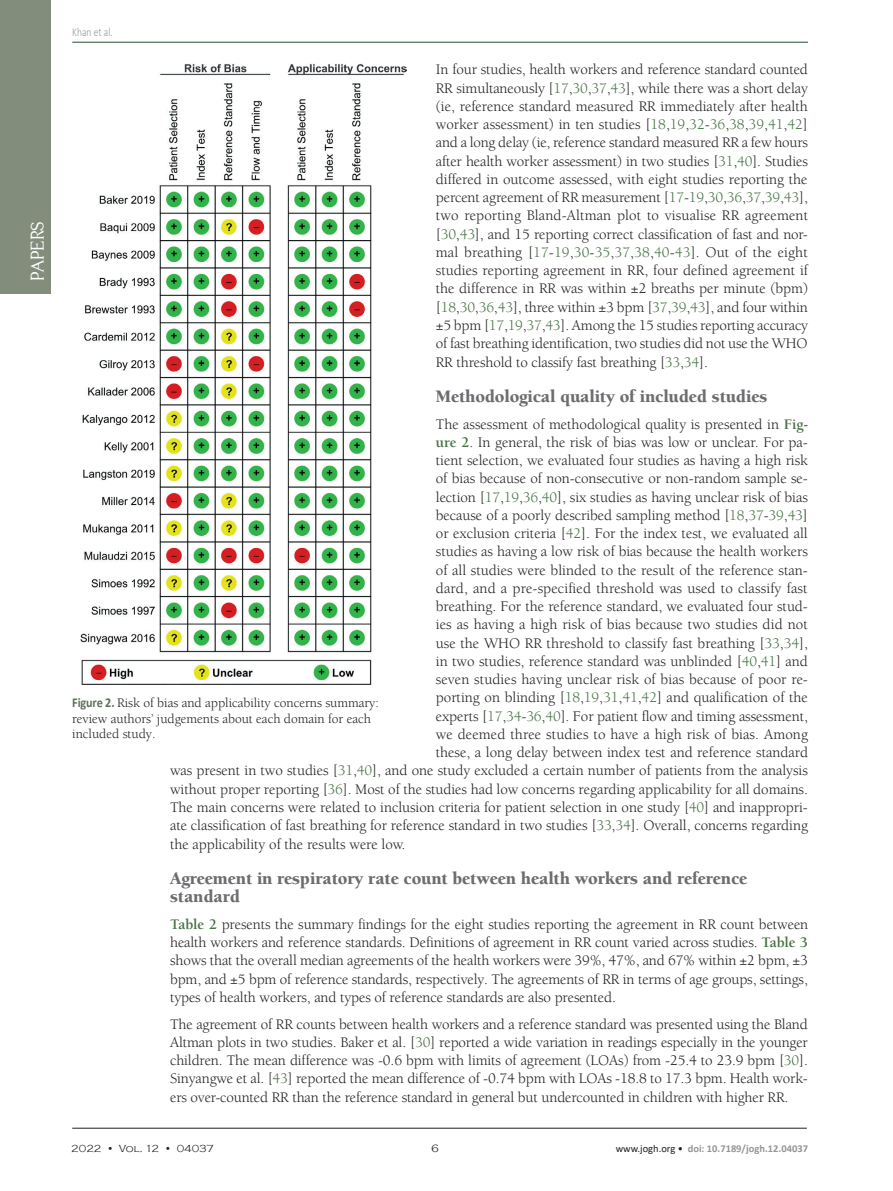
<style>
.page{position:relative;width:893px;height:1191px;background:#fff}
.page>*{position:absolute;margin:0;border:0;box-sizing:border-box;transform-origin:0 0}
.Podnaslovi_PAPERS_2{font:900 18px/18.3px "Berkeley Std";letter-spacing:-.01em;color:#6c6d70}
.t1{font:18px "Centabel";color:#fff}
.Tekst_Osnovni{font:15px/18.3px "Berkeley Std";letter-spacing:-.005em;color:#231f20;text-align:justify}
.potpisi_slike{font:13.5px/15.8px "Berkeley Std";letter-spacing:-.005em;color:#231f20}
.t2{font:300 12px "Calibri";color:#939598;scale:.8 1}
.t3{font:300 10.95px "Copperplate Gothic";color:#231f20}
.t4{font:700 10.5px "Calibri";color:#939598}
.t5{font:300 10.5px "Copperplate Gothic";color:#231f20}
.s1{color:#477045}
.s2{font-weight:700;color:#477045}
.s3{font-family:"Calibri";font-weight:700;color:#5f6f5b}
.s4{font-weight:400;color:#231f20}
</style>
<div class="page">
<hr style="left:72px;top:1128px;width:735px;height:1px;background:#231f20">
<hr style="left:72px;top:42px;width:736px;height:1px;background:#244d32">
<div style="left:0;top:0;width:51px;height:293px;background:#838d7c"></div>
<img style="left:81px;top:64px;width:325px;height:620px">
<p class="t1" style="left:27px;top:281px;width:61px;rotate:-90deg">PAPERS</p>
<p class="t2" style="left:72px;top:25px;width:52px">Khan et al.</p>
<p class="Tekst_Osnovni" style="left:436px;top:61px;width:374px">In four studies, health workers and reference standard counted RR simultaneously [<span class="s1">17</span>,<span class="s1">30</span>,<span class="s1">37</span>,<span class="s1">43</span>], while there was a short delay (ie, reference standard measured RR immediately after health worker assessment) in ten studies [<span class="s1">18</span>,<span class="s1">19</span>,<span class="s1">32</span>-<span class="s1">36</span>,<span class="s1">38</span>,<span class="s1">39</span>,<span class="s1">41</span>,<span class="s1">42</span>] and a long delay (ie, reference standard measured RR a few hours after health worker assessment) in two studies [<span class="s1">31</span>,<span class="s1">40</span>]. Studies differed in outcome assessed, with eight studies reporting the percent agreement of RR measurement [<span class="s1">17</span>-<span class="s1">19</span>,<span class="s1">30</span>,<span class="s1">36</span>,<span class="s1">37</span>,<span class="s1">39</span>,<span class="s1">43</span>], two reporting Bland-Altman plot to visualise RR agreement [<span class="s1">30</span>,<span class="s1">43</span>], and 15 reporting correct classification of fast and nor&shy;mal breathing [<span class="s1">17</span>-<span class="s1">19</span>,<span class="s1">30</span>-<span class="s1">35</span>,<span class="s1">37</span>,<span class="s1">38</span>,<span class="s1">40</span>-<span class="s1">43</span>]. Out of the eight studies reporting agreement in RR, four defined agreement if the difference in RR was within ±2 breaths per minute (bpm) [<span class="s1">18</span>,<span class="s1">30</span>,<span class="s1">36</span>,<span class="s1">43</span>], three within ±3 bpm [<span class="s1">37</span>,<span class="s1">39</span>,<span class="s1">43</span>], and four within ±5 bpm [<span class="s1">17</span>,<span class="s1">19</span>,<span class="s1">37</span>,<span class="s1">43</span>]. Among the 15 studies reporting accuracy of fast breathing identification, two studies did not use the WHO RR threshold to classify fast breathing [<span class="s1">33</span>,<span class="s1">34</span>].</p>
<p class="Podnaslovi_PAPERS_2" style="left:436px;top:387px;width:333px">Methodological quality of included studies</p>
<p class="Tekst_Osnovni" style="left:436px;top:415px;width:374px">The assessment of methodological quality is presented in <span class="s2">Fig-</span></p>
<p class="Tekst_Osnovni" style="left:436px;top:433px;width:374px"><span class="s2">ure 2</span>. In general, the risk of bias was low or unclear. For pa-</p>
<p class="Tekst_Osnovni" style="left:436px;top:451px;width:374px">tient selection, we evaluated four studies as having a high risk</p>
<p class="Tekst_Osnovni" style="left:436px;top:470px;width:374px">of bias because of non-consecutive or non-random sample se-</p>
<p class="Tekst_Osnovni" style="left:436px;top:488px;width:374px">lection [<span class="s1">17</span>,<span class="s1">19</span>,<span class="s1">36</span>,<span class="s1">40</span>], six studies as having unclear risk of bias</p>
<p class="Tekst_Osnovni" style="left:436px;top:506px;width:374px">because of a poorly described sampling method [<span class="s1">18</span>,<span class="s1">37</span>-<span class="s1">39</span>,<span class="s1">43</span>]</p>
<p class="Tekst_Osnovni" style="left:436px;top:524px;width:373px">or exclusion criteria [<span class="s1">42</span>]. For the index test, we evaluated all</p>
<p class="Tekst_Osnovni" style="left:436px;top:543px;width:374px">studies as having a low risk of bias because the health workers</p>
<p class="Tekst_Osnovni" style="left:436px;top:561px;width:374px">of all studies were blinded to the result of the reference stan-</p>
<p class="Tekst_Osnovni" style="left:436px;top:579px;width:373px">dard, and a pre-specified threshold was used to classify fast</p>
<p class="Tekst_Osnovni" style="left:436px;top:597px;width:374px">breathing. For the reference standard, we evaluated four stud-</p>
<p class="Tekst_Osnovni" style="left:436px;top:616px;width:373px">ies as having a high risk of bias because two studies did not</p>
<p class="Tekst_Osnovni" style="left:436px;top:634px;width:374px">use the WHO RR threshold to classify fast breathing [<span class="s1">33</span>,<span class="s1">34</span>],</p>
<p class="Tekst_Osnovni" style="left:436px;top:652px;width:374px">in two studies, reference standard was unblinded [<span class="s1">40</span>,<span class="s1">41</span>] and</p>
<p class="Tekst_Osnovni" style="left:436px;top:670px;width:374px">seven studies having unclear risk of bias because of poor re-</p>
<p class="Tekst_Osnovni" style="left:436px;top:689px;width:374px">porting on blinding [<span class="s1">18</span>,<span class="s1">19</span>,<span class="s1">31</span>,<span class="s1">41</span>,<span class="s1">42</span>] and qualification of the</p>
<p class="Tekst_Osnovni" style="left:436px;top:707px;width:374px">experts [<span class="s1">17</span>,<span class="s1">34</span>-<span class="s1">36</span>,<span class="s1">40</span>]. For patient flow and timing assessment,</p>
<p class="Tekst_Osnovni" style="left:436px;top:725px;width:374px">we deemed three studies to have a high risk of bias. Among</p>
<p class="Tekst_Osnovni" style="left:436px;top:743px;width:374px">these, a long delay between index test and reference standard</p>
<p class="Tekst_Osnovni" style="left:170px;top:762px;width:639px">was present in two studies [<span class="s1">31</span>,<span class="s1">40</span>], and one study excluded a certain number of patients from the analysis</p>
<p class="Tekst_Osnovni" style="left:170px;top:780px;width:639px">without proper reporting [<span class="s1">36</span>]. Most of the studies had low concerns regarding applicability for all domains.</p>
<p class="Tekst_Osnovni" style="left:170px;top:798px;width:639px">The main concerns were related to inclusion criteria for patient selection in one study [<span class="s1">40</span>] and inappropri-</p>
<p class="Tekst_Osnovni" style="left:170px;top:816px;width:639px">ate classification of fast breathing for reference standard in two studies [<span class="s1">33</span>,<span class="s1">34</span>]. Overall, concerns regarding</p>
<p class="Tekst_Osnovni" style="left:170px;top:835px;width:237px">the applicability of the results were low.</p>
<p class="Podnaslovi_PAPERS_2" style="left:170px;top:869px;width:579px">Agreement in respiratory rate count between health workers and reference standard</p>
<p class="Tekst_Osnovni" style="left:170px;top:915px;width:640px"><span class="s2">Table 2</span> presents the summary findings for the eight studies reporting the agreement in RR count between health workers and reference standards. Definitions of agreement in RR count varied across studies. <span class="s2">Table 3 </span>shows that the overall median agreements of the health workers were 39%, 47%, and 67% within ±2 bpm, ±3 bpm, and ±5 bpm of reference standards, respectively. The agreements of RR in terms of age groups, settings, types of health workers, and types of reference standards are also presented.</p>
<p class="Tekst_Osnovni" style="left:170px;top:1015px;width:639px">The agreement of RR counts between health workers and a reference standard was presented using the Bland Altman plots in two studies. Baker et al. [<span class="s1">30</span>] reported a wide variation in readings especially in the younger children. The mean difference was -0.6 bpm with limits of agreement (LOAs) from -25.4 to 23.9 bpm [<span class="s1">30</span>].<br>Sinyangwe et al. [<span class="s1">43</span>] reported the mean difference of -0.74 bpm with LOAs -18.8 to 17.3 bpm. Health work&shy;ers over-counted RR than the reference standard in general but undercounted in children with higher RR.</p>
<p class="potpisi_slike" style="left:72px;top:695px;width:308px"><span class="s3">Figure 2.</span> Risk of bias and applicability concerns summary: review authors’ judgements about each domain for each included study.</p>
<p class="t5" style="left:71px;top:1142px;width:144px">2022 • Vol. 12 • 04037</p>
<p class="t3" style="left:431px;top:1142px;width:9px">6</p>
<p class="t4" style="left:616px;top:1141px;width:194px"><span class="s4">www.jogh.org •</span> doi: 10.7189/jogh.12.04037</p>
</div>
